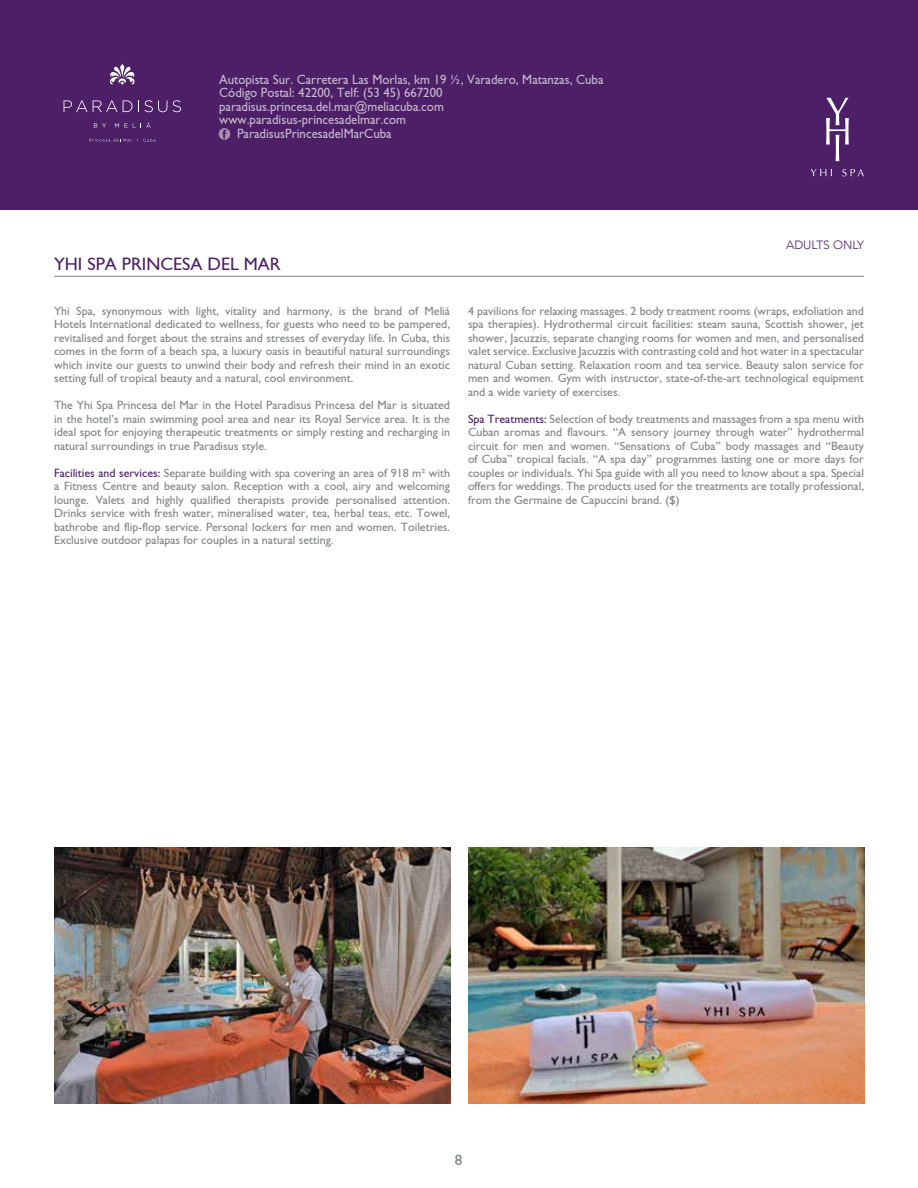
<style>
.page{position:relative;width:918px;height:1188px;background:#fff}
.page>*{position:absolute;margin:0;border:0;box-sizing:border-box;transform-origin:0 0}
.t1{font:18px "Gill Sans";color:#4c1f66}
.t2{font:15px "Gill Sans";color:#767b7d}
.t3{font:13.5px "Gill Sans";color:#fff;scale:.95 1}
.t4{font:12px/13.5px "Gill Sans";color:#808183;text-align:justify}
.t5{font:300 12px "Avenir";color:#4c1f66}
.s1{color:#4c1f66}
</style>
<div class="page">
<div style="left:0;top:0;width:918px;height:210px;background:#4c1f66"></div>
<svg style="left:219px;top:128px;width:11px;height:12px"></svg>
<svg style="left:94px;top:123px;width:12px;height:5px"></svg>
<svg style="left:115px;top:122px;width:36px;height:6px"></svg>
<svg style="left:64px;top:100px;width:68px;height:12px"></svg>
<svg style="left:138px;top:100px;width:29px;height:12px"></svg>
<svg style="left:173px;top:100px;width:8px;height:12px"></svg>
<svg style="left:110px;top:64px;width:25px;height:20px"></svg>
<svg style="left:89px;top:139px;width:66px;height:3px"></svg>
<img style="left:54px;top:847px;width:396px;height:257px">
<svg style="left:826px;top:98px;width:23px;height:63px"></svg>
<svg style="left:811px;top:169px;width:21px;height:7px"></svg>
<svg style="left:842px;top:169px;width:22px;height:7px"></svg>
<img style="left:468px;top:847px;width:396px;height:257px">
<hr style="left:54px;top:276px;width:810px;height:1px;background:#000">
<p class="t3" style="left:219px;top:71px;width:406px">Autopista Sur. Carretera Las Morlas, km 19 ½, Varadero, Matanzas, Cuba</p>
<p class="t3" style="left:219px;top:85px;width:237px">Código Postal: 42200, Telf: (53 45) 667200</p>
<p class="t3" style="left:219px;top:98px;width:238px">paradisus.princesa.del.mar@meliacuba.com</p>
<p class="t3" style="left:219px;top:112px;width:198px">www.paradisus-princesadelmar.com</p>
<p class="t3" style="left:237px;top:125px;width:164px">ParadisusPrincesadelMarCuba</p>
<h1 class="t1" style="left:54px;top:254px;width:228px">YHI SPA PRINCESA DEL MAR</h1>
<p class="t5" style="left:786px;top:238px;width:79px">ADULTS ONLY</p>
<p class="t4" style="left:54px;top:304px;width:398px">Yhi Spa, synonymous with light, vitality and harmony, is the brand of Meliá Hotels International dedicated to wellness, for guests who need to be pampered, revitalised and forget about the strains and stresses of everyday life. In Cuba, this comes in the form of a beach spa, a luxury oasis in beautiful natural surroundings which invite our guests to unwind their body and refresh their mind in an exotic setting full of tropical beauty and a natural, cool environment.</p>
<p class="t4" style="left:54px;top:398px;width:398px">The Yhi Spa Princesa del Mar in the Hotel Paradisus Princesa del Mar is situated in the hotel’s main swimming pool area and near its Royal Service area. It is the ideal spot for enjoying therapeutic treatments or simply resting and recharging in natural surroundings in true Paradisus style.</p>
<p class="t4" style="left:54px;top:466px;width:398px"><span class="s1">Facilities and services:</span> Separate building with spa covering an area of 918 m² with a Fitness Centre and beauty salon. Reception with a cool, airy and welcoming lounge. Valets and highly qualified therapists provide personalised attention.<br>Drinks service with fresh water, mineralised water, tea, herbal teas, etc. Towel, bathrobe and flip-flop service. Personal lockers for men and women. Toiletries.<br>Exclusive outdoor palapas for couples in a natural setting.</p>
<p class="t4" style="left:468px;top:304px;width:398px">4 pavilions for relaxing massages. 2 body treatment rooms (wraps, exfoliation and spa therapies). Hydrothermal circuit facilities: steam sauna, Scottish shower, jet shower, Jacuzzis, separate changing rooms for women and men, and personalised valet service. Exclusive Jacuzzis with contrasting cold and hot water in a spectacular natural Cuban setting. Relaxation room and tea service. Beauty salon service for men and women. Gym with instructor, state-of-the-art technological equipment and a wide variety of exercises.</p>
<p class="t4" style="left:468px;top:412px;width:398px"><span class="s1">Spa Treatments:</span> Selection of body treatments and massages from a spa menu with Cuban aromas and flavours. “A sensory journey through water” hydrothermal circuit for men and women. “Sensations of Cuba” body massages and “Beauty of Cuba” tropical facials. “A spa day” programmes lasting one or more days for couples or individuals. Yhi Spa guide with all you need to know about a spa. Special offers for weddings. The products used for the treatments are totally professional, from the Germaine de Capuccini brand. ($)</p>
<p class="t2" style="left:455px;top:1151px;width:9px">8</p>
</div>
